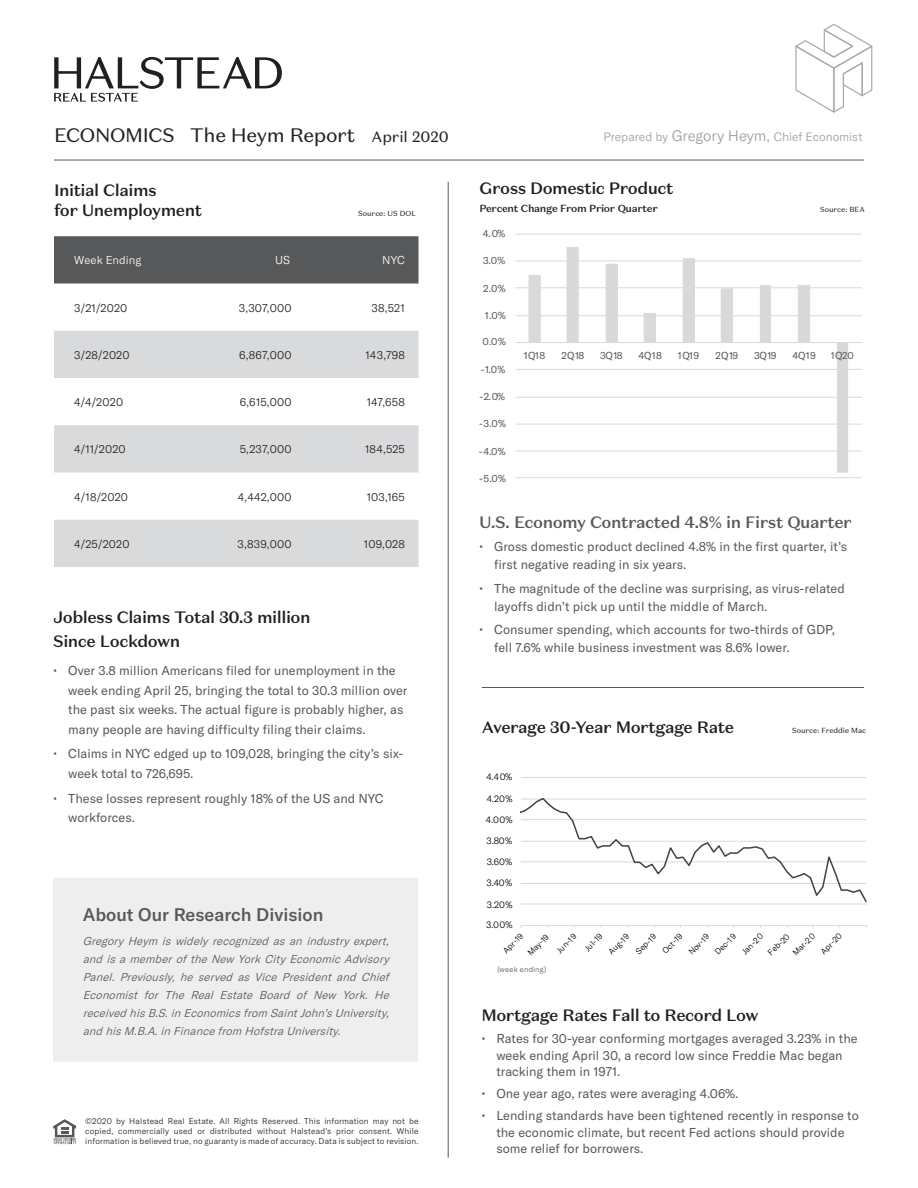
<style>
.page{position:relative;width:918px;height:1188px;background:#fff}
.page>*{position:absolute;margin:0;border:0;box-sizing:border-box;transform-origin:0 0}
.t1{font:19.5px "Domaine Sans Text";letter-spacing:-.02em;color:#231f20}
.text{font:500 18px "GT America";color:#57585a}
.text-2{font:500 16.5px/19.8px "Domaine Sans Text";letter-spacing:-.03em;color:#231f20}
.text-3{font:500 16.5px "Domaine Sans Text";letter-spacing:-.03em;color:#57585a}
.text-4{font:12.75px/19.5px "GT America";color:#57585a}
.heading{font:300 12px "GT America";letter-spacing:-.005em;color:#9d9fa2}
.text-5{font:italic 300 11.25px/18px "GT America";color:#57585a;text-align:justify}
.heading-2{font:300 11.25px "GT America";letter-spacing:.015em;color:#231f20}
.heading-3{font:300 11.25px "GT America";letter-spacing:.01em;color:#fff}
.text-6{font:500 10.35px "Domaine Sans Text";letter-spacing:-.03em;color:#231f20}
.t2{font:10.05px "GT America";letter-spacing:.015em;color:#595959}
.t3{font:300 9.3px "GT America";letter-spacing:.015em;color:#000}
.heading-4{font:300 8.25px/9.9px "GT America";letter-spacing:.02em;color:#231f20;text-align:justify}
.t4{font:300 8.25px/17.5px "GT America";color:#000}
.heading-5{font:300 7.5px "GT America";letter-spacing:.025em;color:#57585a}
.text-7{font:7.35px "Domaine Sans Text";color:#231f20}
.s1{font-size:15px}
</style>
<div class="page">
<hr style="left:516px;top:477px;width:346px;height:1px;background:#d9d9d9">
<hr style="left:516px;top:451px;width:346px;height:1px;background:#d9d9d9">
<hr style="left:516px;top:424px;width:346px;height:1px;background:#d9d9d9">
<hr style="left:516px;top:397px;width:346px;height:1px;background:#d9d9d9">
<hr style="left:516px;top:369px;width:346px;height:1px;background:#d9d9d9">
<hr style="left:516px;top:315px;width:346px;height:1px;background:#d9d9d9">
<hr style="left:516px;top:287px;width:346px;height:1px;background:#d9d9d9">
<hr style="left:516px;top:261px;width:346px;height:1px;background:#d9d9d9">
<hr style="left:516px;top:234px;width:346px;height:1px;background:#d9d9d9">
<svg style="left:529px;top:247px;width:319px;height:226px"></svg>
<hr style="left:516px;top:342px;width:346px;height:1px;background:#d9d9d9">
<hr style="left:521px;top:904px;width:346px;height:1px;background:#d9d9d9">
<hr style="left:521px;top:883px;width:346px;height:1px;background:#d9d9d9">
<hr style="left:521px;top:861px;width:346px;height:1px;background:#d9d9d9">
<hr style="left:521px;top:841px;width:346px;height:1px;background:#d9d9d9">
<hr style="left:521px;top:819px;width:346px;height:1px;background:#d9d9d9">
<hr style="left:521px;top:799px;width:346px;height:1px;background:#d9d9d9">
<hr style="left:521px;top:777px;width:346px;height:1px;background:#d9d9d9">
<hr style="left:521px;top:925px;width:346px;height:1px;background:#d9d9d9">
<svg style="left:520px;top:797px;width:346px;height:107px"></svg>
<svg style="left:53px;top:1119px;width:23px;height:25px"></svg>
<hr style="left:54px;top:160px;width:810px;height:1px;background:#57585a">
<svg style="left:54px;top:57px;width:228px;height:45px"></svg>
<svg style="left:795px;top:24px;width:77px;height:89px"></svg>
<hr style="left:448px;top:182px;width:1px;height:976px;background:#57585a">
<div style="left:54px;top:878px;width:364px;height:184px;background:#eeeeef"></div>
<div style="left:54px;top:236px;width:364px;height:48px;background:#57585a"></div>
<svg style="left:54px;top:331px;width:364px;height:236px;fill:#d9dadc"></svg>
<hr style="left:482px;top:687px;width:382px;height:1px;background:#57585a">
<p class="t1" style="left:54px;top:123px;width:396px">ECONOMICS The Heym Report <span class="s1">April 2020</span></p>
<p class="heading" style="left:603px;top:130px;width:261px">Prepared by <span class="s1">Gregory Heym,</span> Chief Economist</p>
<p class="text-2" style="left:54px;top:181px;width:150px">Initial Claims<br>for Unemployment</p>
<p class="text-7" style="left:358px;top:209px;width:59px">Source: US DOL</p>
<p class="heading-3" style="left:74px;top:254px;width:69px">Week Ending</p>
<p class="heading-3" style="left:275px;top:254px;width:17px">US</p>
<p class="heading-3" style="left:382px;top:254px;width:24px">NYC</p>
<p class="heading-2" style="left:74px;top:301px;width:55px">3/21/2020</p>
<p class="heading-2" style="left:239px;top:301px;width:54px">3,307,000</p>
<p class="heading-2" style="left:372px;top:301px;width:35px">38,521</p>
<p class="heading-2" style="left:74px;top:348px;width:57px">3/28/2020</p>
<p class="heading-2" style="left:239px;top:348px;width:54px">6,867,000</p>
<p class="heading-2" style="left:366px;top:348px;width:41px">143,798</p>
<p class="heading-2" style="left:74px;top:396px;width:50px">4/4/2020</p>
<p class="heading-2" style="left:240px;top:396px;width:53px">6,615,000</p>
<p class="heading-2" style="left:367px;top:396px;width:40px">147,658</p>
<p class="heading-2" style="left:74px;top:443px;width:53px">4/11/2020</p>
<p class="heading-2" style="left:240px;top:443px;width:53px">5,237,000</p>
<p class="heading-2" style="left:365px;top:443px;width:41px">184,525</p>
<p class="heading-2" style="left:74px;top:490px;width:55px">4/18/2020</p>
<p class="heading-2" style="left:238px;top:490px;width:55px">4,442,000</p>
<p class="heading-2" style="left:367px;top:490px;width:40px">103,165</p>
<p class="heading-2" style="left:74px;top:537px;width:57px">4/25/2020</p>
<p class="heading-2" style="left:237px;top:537px;width:56px">3,839,000</p>
<p class="heading-2" style="left:364px;top:537px;width:43px">109,028</p>
<p class="text-2" style="left:53px;top:605px;width:259px;line-height:24px">Jobless Claims Total 30.3 million<br>Since Lockdown</p>
<p class="text-4" style="left:68px;top:661px;width:341px;text-indent:-15px">• Over 3.8 million Americans filed for unemployment in the week ending April 25, bringing the total to 30.3 million over the past six weeks. The actual figure is probably higher, as many people are having difficulty filing their claims.</p>
<p class="text-4" style="left:68px;top:744px;width:337px;text-indent:-15px">• Claims in NYC edged up to 109,028, bringing the city’s six&shy;week total to 726,695.</p>
<p class="text-4" style="left:68px;top:789px;width:317px;text-indent:-15px">• These losses represent roughly 18% of the US and NYC workforces.</p>
<p class="text" style="left:83px;top:903px;width:242px">About Our Research Division</p>
<p class="text-5" style="left:83px;top:932px;width:311px">Gregory Heym is widely recognized as an industry expert, and isamemberoftheNew YorkCityEconomicAdvisory Panel. Previously, he served as Vice President and Chief Economist for The Real Estate Board of New York. He received hisB.S.in Economicsfrom SaintJohn’sUniversity, and hisM.B.A.in Financefrom HofstraUniversity.</p>
<p class="heading-4" style="left:85px;top:1116px;width:335px">©2020 by Halstead Real Estate. All Rights Reserved. This information may not be copied, commercially used or distributed without Halstead’s prior consent. While information is believed true, no guaranty is made of accuracy. Data is subject to revision.</p>
<p class="text-2" style="left:480px;top:179px;width:196px">Gross Domestic Product</p>
<p class="text-6" style="left:480px;top:202px;width:180px">Percent Change From Prior Quarter</p>
<p class="text-7" style="left:820px;top:205px;width:46px">Source: BEA</p>
<p class="t2" style="left:483px;top:227px;width:24px">4.0%</p>
<p class="t2" style="left:483px;top:254px;width:24px">3.0%</p>
<p class="t2" style="left:483px;top:282px;width:24px">2.0%</p>
<p class="t2" style="left:485px;top:309px;width:23px">1.0%</p>
<p class="t2" style="left:482px;top:336px;width:25px">0.0%</p>
<p class="t2" style="left:481px;top:364px;width:26px">-1.0%</p>
<p class="t2" style="left:479px;top:391px;width:27px">-2.0%</p>
<p class="t2" style="left:479px;top:417px;width:28px">-3.0%</p>
<p class="t2" style="left:479px;top:445px;width:28px">-4.0%</p>
<p class="t2" style="left:479px;top:472px;width:28px">-5.0%</p>
<p class="t2" style="left:524px;top:349px;width:23px">1Q18</p>
<p class="t2" style="left:562px;top:349px;width:24px">2Q18</p>
<p class="t2" style="left:600px;top:349px;width:24px">3Q18</p>
<p class="t2" style="left:638px;top:349px;width:25px">4Q18</p>
<p class="t2" style="left:678px;top:349px;width:23px">1Q19</p>
<p class="t2" style="left:716px;top:349px;width:24px">2Q19</p>
<p class="t2" style="left:754px;top:349px;width:24px">3Q19</p>
<p class="t2" style="left:792px;top:349px;width:25px">4Q19</p>
<p class="t2" style="left:831px;top:349px;width:25px">1Q20</p>
<p class="text-3" style="left:479px;top:512px;width:374px">U.S. Economy Contracted 4.8% in First Quarter</p>
<p class="text-4" style="left:494px;top:538px;width:354px;line-height:18px;text-indent:-15px">• Gross domestic product declined 4.8% in the first quarter, it’s first negative reading in six years.</p>
<p class="text-4" style="left:494px;top:579px;width:352px;line-height:18px;text-indent:-15px">• The magnitude of the decline was surprising, as virus-related layoffs didn’t pick up until the middle of March.</p>
<p class="text-4" style="left:494px;top:621px;width:342px;line-height:18px;text-indent:-15px">• Consumer spending, which accounts for two-thirds of GDP, fell 7.6% while business investment was 8.6% lower.</p>
<p class="text-2" style="left:482px;top:717px;width:254px">Average 30-Year Mortgage Rate</p>
<p class="text-7" style="left:792px;top:726px;width:76px">Source: Freddie Mac</p>
<p class="t3" style="left:486px;top:771px;width:27px">4.40%</p>
<p class="t3" style="left:487px;top:793px;width:27px">4.20%</p>
<p class="t3" style="left:486px;top:815px;width:28px">4.00%</p>
<p class="t3" style="left:487px;top:835px;width:27px">3.80%</p>
<p class="t3" style="left:487px;top:857px;width:27px">3.60%</p>
<p class="t3" style="left:487px;top:877px;width:27px">3.40%</p>
<p class="t3" style="left:487px;top:899px;width:27px">3.20%</p>
<p class="t3" style="left:486px;top:919px;width:28px">3.00%</p>
<p class="t4" style="left:498px;top:946px;width:26px;rotate:-45deg">Apr-19</p>
<p class="t4" style="left:523px;top:948px;width:28px;rotate:-45deg">May-19</p>
<p class="t4" style="left:552px;top:946px;width:26px;rotate:-45deg">Jun-19</p>
<p class="t4" style="left:580px;top:944px;width:23px;rotate:-45deg">Jul-19</p>
<p class="t4" style="left:604px;top:947px;width:27px;rotate:-45deg">Aug-19</p>
<p class="t4" style="left:631px;top:947px;width:27px;rotate:-45deg">Sep-19</p>
<p class="t4" style="left:658px;top:946px;width:26px;rotate:-45deg">Oct-19</p>
<p class="t4" style="left:684px;top:947px;width:27px;rotate:-45deg">Nov-19</p>
<p class="t4" style="left:710px;top:947px;width:28px;rotate:-45deg">Dec-19</p>
<p class="t4" style="left:737px;top:947px;width:27px;rotate:-45deg">Jan-20</p>
<p class="t4" style="left:775px;top:935px;width:29px;text-indent:-18px;rotate:-45deg">Feb-20<br>Mar-20</p>
<p class="t4" style="left:816px;top:947px;width:27px;rotate:-45deg">Apr-20</p>
<p class="heading-5" style="left:497px;top:965px;width:51px">(week ending)</p>
<p class="text-2" style="left:481px;top:1006px;width:279px">Mortgage Rates Fall to Record Low</p>
<p class="text-4" style="left:496px;top:1031px;width:363px;line-height:16.5px;text-indent:-15px">• Rates for 30-year conforming mortgages averaged 3.23% in the week ending April 30, a record low since Freddie Mac began tracking them in 1971.</p>
<p class="text-4" style="left:481px;top:1084px;width:259px">• One year ago, rates were averaging 4.06%.</p>
<p class="text-4" style="left:496px;top:1107px;width:364px;line-height:16.5px;text-indent:-15px">• Lending standards have been tightened recently in response to the economic climate, but recent Fed actions should provide some relief for borrowers.</p>
</div>
